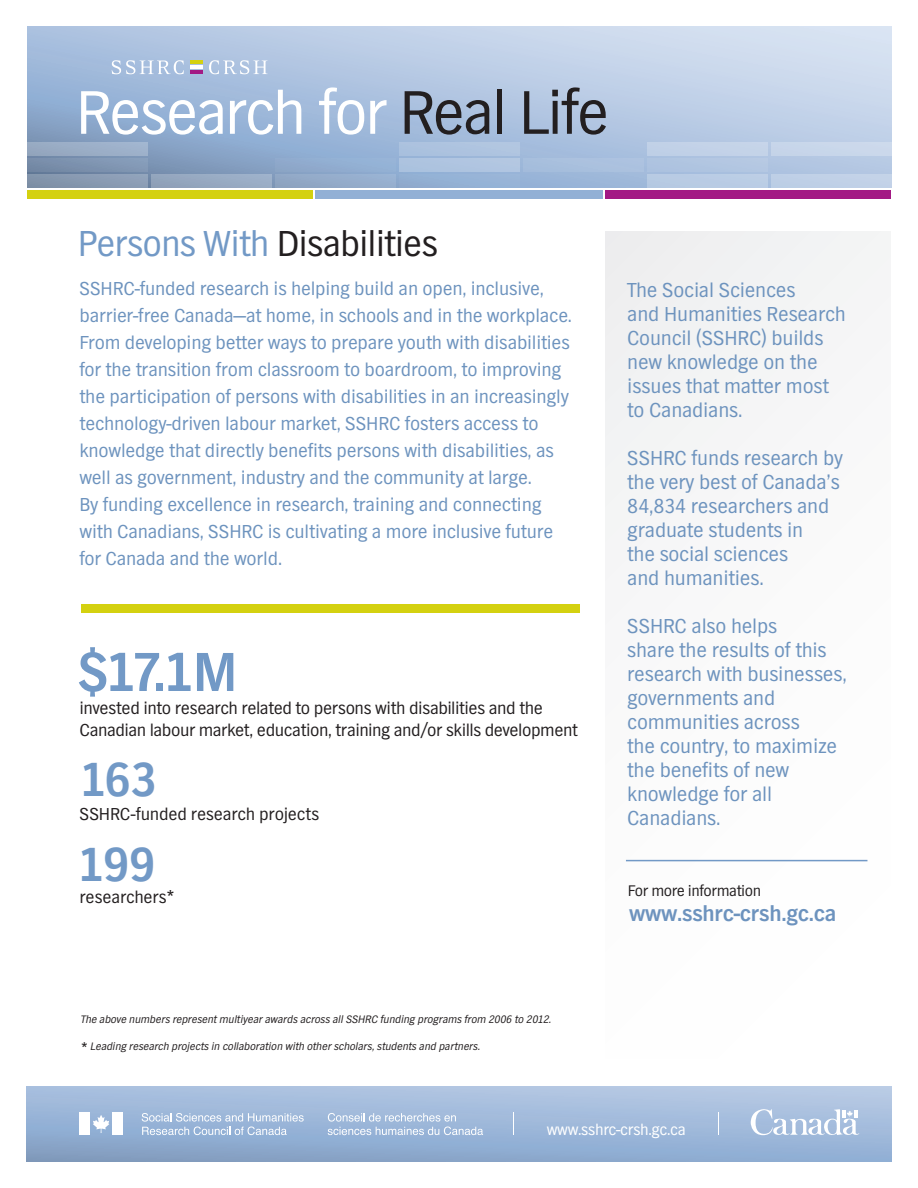
<style>
.page{position:relative;width:918px;height:1188px;background:#fff}
.page>*{position:absolute;margin:0;border:0;box-sizing:border-box;transform-origin:0 0}
.t1{font:63.75px "TV Nord EF";letter-spacing:-.035em;color:#fff}
.t2{font:700 57px "TV Nord EF";color:#7299c6}
.t3{font:700 49.5px "TV Nord EF";letter-spacing:-.035em;color:#7299c6}
.t4{font:37.5px "TV Nord EF";letter-spacing:-.025em;color:#231f20}
.t5{font:700 22.65px "TV Nord EF";letter-spacing:-.01em;color:#6d93be}
.t6{font:21px/24px "TV Nord EF";letter-spacing:-.01em;color:#6d93be}
.t7{font:19.5px/27px "TV Nord EF";letter-spacing:-.01em;color:#6d93be}
.t8{font:18px/21.6px "TV Nord EF";letter-spacing:-.02em;color:#231f20}
.t9{font:16.35px "TV Nord EF";letter-spacing:-.02em;color:#fff}
.t10{font:15.9px "TV Nord EF";letter-spacing:-.025em;color:#231f20}
.t11{font:italic 11.25px "TV Nord EF";letter-spacing:-.01em;color:#231f20}
.s1{color:#231f20}
.s2{color:#7299c6}
.s3{font-style:normal;font-size:15px}
</style>
<div class="page">
<div style="left:605px;top:231px;width:286px;height:828px;background:#fafafa"></div>
<svg style="left:27px;top:27px;width:864px;height:160px;background:#b0c4e0"></svg>
<div style="left:27px;top:1086px;width:864px;height:75px;background:linear-gradient(to bottom,#b3c7e4,#88a7cd)"></div>
<svg style="left:112px;top:60px;width:72px;height:14px"></svg>
<svg style="left:209px;top:60px;width:59px;height:14px"></svg>
<svg style="left:190px;top:61px;width:13px;height:13px"></svg>
<div style="left:27px;top:191px;width:286px;height:8px;background:#d4d110"></div>
<div style="left:315px;top:191px;width:288px;height:8px;background:#92b0d5"></div>
<div style="left:605px;top:191px;width:286px;height:8px;background:#a31984"></div>
<div style="left:27px;top:158px;width:120px;height:14px;background:#7c92ae"></div>
<div style="left:27px;top:174px;width:120px;height:13px;background:#8799b1"></div>
<div style="left:151px;top:174px;width:120px;height:13px;background:#97aac2"></div>
<div style="left:275px;top:158px;width:120px;height:14px;background:#91aed1"></div>
<div style="left:275px;top:174px;width:120px;height:13px;background:#94acca"></div>
<div style="left:399px;top:142px;width:120px;height:14px;background:#adc3df"></div>
<div style="left:399px;top:158px;width:120px;height:14px;background:#afc4e0"></div>
<div style="left:399px;top:174px;width:120px;height:13px;background:#94b2d6"></div>
<div style="left:523px;top:158px;width:120px;height:14px;background:#aac1de"></div>
<div style="left:647px;top:158px;width:120px;height:14px;background:#b1c6e1"></div>
<div style="left:647px;top:174px;width:120px;height:13px;background:#b9cbe4"></div>
<div style="left:647px;top:142px;width:120px;height:14px;background:#c3d2e8"></div>
<div style="left:771px;top:142px;width:120px;height:14px;background:#c8d7ea"></div>
<div style="left:27px;top:142px;width:120px;height:14px;background:#9baec7"></div>
<div style="left:771px;top:174px;width:120px;height:13px;background:#c0d0e7"></div>
<svg style="left:93px;top:1115px;width:16px;height:18px"></svg>
<div style="left:112px;top:1113px;width:11px;height:22px;background:#fff"></div>
<div style="left:79px;top:1113px;width:11px;height:22px;background:#fff"></div>
<svg style="left:142px;top:1113px;width:162px;height:22px;background:#adc3df"></svg>
<svg style="left:328px;top:1113px;width:155px;height:22px;background:#b0c5e0"></svg>
<svg style="left:751px;top:1109px;width:109px;height:27px"></svg>
<svg style="left:513px;top:1113px;width:1px;height:22px"></svg>
<svg style="left:718px;top:1113px;width:1px;height:22px"></svg>
<hr style="left:626px;top:860px;width:241px;height:1px;background:#7299c6">
<div style="left:81px;top:605px;width:498px;height:8px;background:#d4d110"></div>
<h1 class="t1" style="left:76px;top:78px;width:535px">Research for <span class="s1">Real Life</span></h1>
<h3 class="t4" style="left:78px;top:223px;width:362px"><span class="s2">Persons With</span> Disabilities</h3>
<p class="t7" style="left:79px;top:275px;width:494px">SSHRC-funded research is helping build an open, inclusive, barrier-free Canada—at home, in schools and in the workplace.<br>From developing better ways to prepare youth with disabilities for the transition from classroom to boardroom, to improving the participation of persons with disabilities in an increasingly technology-driven labour market, SSHRC fosters access to knowledge that directly benefits persons with disabilities, as well as government, industry and the community at large.<br>By funding excellence in research, training and connecting with Canadians, SSHRC is cultivating a more inclusive future for Canada and the world.</p>
<h2 class="t2" style="left:77px;top:641px;width:162px">$17.1M</h2>
<p class="t8" style="left:79px;top:697px;width:500px">invested into research related to persons with disabilities and the<br>Canadian labour market, education, training and/or skills development</p>
<h3 class="t3" style="left:80px;top:752px;width:80px">163</h3>
<p class="t8" style="left:79px;top:803px;width:241px">SSHRC-funded research projects</p>
<h3 class="t3" style="left:77px;top:837px;width:80px">199</h3>
<p class="t8" style="left:80px;top:886px;width:97px">researchers*</p>
<p class="t11" style="left:81px;top:1013px;width:472px">The above numbers represent multiyear awards across all SSHRC funding programs from 2006 to 2012.</p>
<p class="t11" style="left:81px;top:1040px;width:401px"><span class="s3">*</span> Leading research projects in collaboration with other scholars, students and partners.</p>
<p class="t6" style="left:627px;top:278px;width:220px">The Social Sciences<br>and Humanities Research<br>Council (SSHRC) builds new knowledge on the issues that matter most to Canadians.</p>
<p class="t6" style="left:627px;top:446px;width:217px">SSHRC funds research by the very best of Canada’s<br>84,834 researchers and graduate students in<br>the social sciences<br>and humanities.</p>
<p class="t6" style="left:627px;top:614px;width:221px">SSHRC also helps<br>share the results of this research with businesses, governments and communities across<br>the country, to maximize the benefits of new knowledge for all<br>Canadians.</p>
<p class="t10" style="left:628px;top:882px;width:135px">For more information</p>
<p class="t5" style="left:629px;top:901px;width:209px">www.sshrc-crsh.gc.ca</p>
<p class="t9" style="left:547px;top:1120px;width:140px">www.sshrc-crsh.gc.ca</p>
</div>
